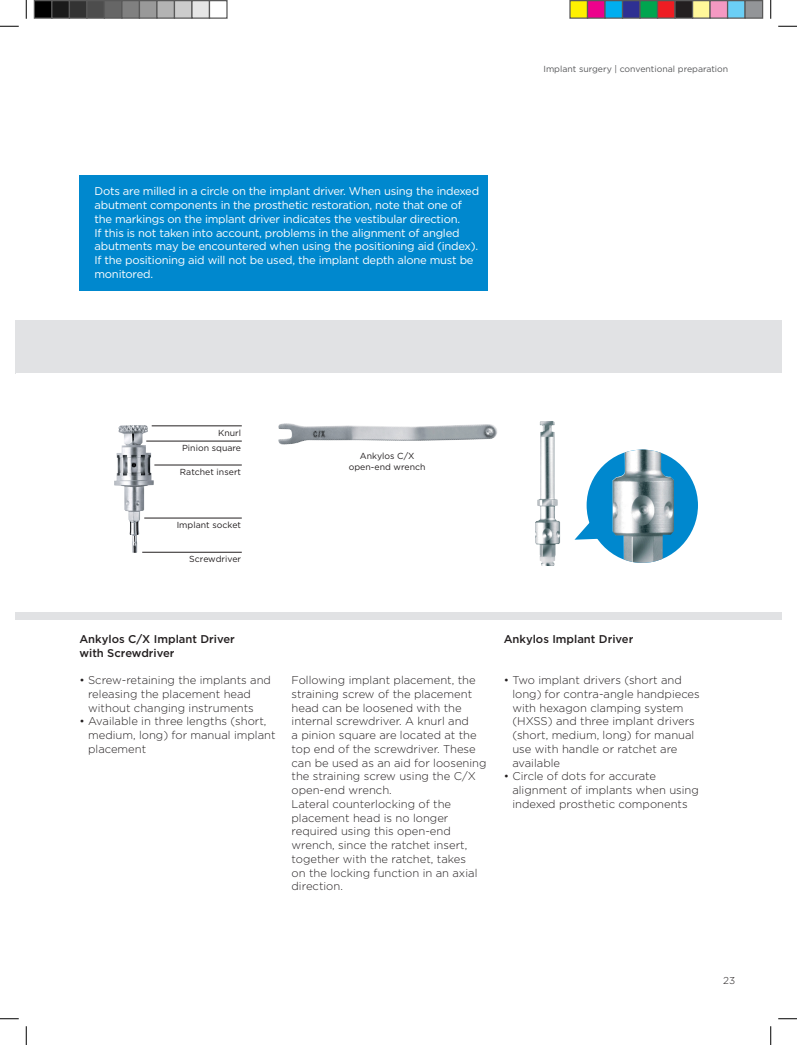
<style>
.page{position:relative;width:797px;height:1045px;background:#fff}
.page>*{position:absolute;margin:0;border:0;box-sizing:border-box;transform-origin:0 0}
.t1{font:300 11.25px/13.8px "Gotham";color:#231f20}
.t2{font:11.25px/13.8px "Gotham";letter-spacing:-.02em;color:#fff}
.t3{font:500 11.25px/13.8px "Gotham";color:#231f20}
.t4{font:300 10px "Gotham";color:#231f20}
.t5{font:8.75px/11.2px "Gotham";letter-spacing:.005em;color:#231f20;text-align:center}
.t6{font:8.75px "Gotham";color:#57585a}
</style>
<div class="page">
<div style="left:16px;top:612px;width:765px;height:7px;background:#e1e2e4"></div>
<div style="left:16px;top:320px;width:765px;height:53px;background:#e1e2e4"></div>
<div style="left:79px;top:175px;width:408px;height:115px;background:#0088ce"></div>
<div style="left:586px;top:449px;width:112px;height:114px;background:#0088ce;border-radius:50%"></div>
<img style="left:612px;top:449px;width:62px;height:114px">
<svg style="left:574px;top:522px;width:24px;height:18px"></svg>
<hr style="left:152px;top:425px;width:90px;height:1px;background:#231f20">
<hr style="left:142px;top:552px;width:100px;height:1px;background:#231f20">
<hr style="left:146px;top:441px;width:96px;height:1px;background:#231f20">
<hr style="left:154px;top:465px;width:88px;height:1px;background:#231f20">
<hr style="left:144px;top:518px;width:98px;height:1px;background:#231f20">
<img style="left:114px;top:425px;width:40px;height:128px">
<img style="left:278px;top:423px;width:219px;height:22px">
<img style="left:535px;top:421px;width:25px;height:145px">
<svg style="left:0;top:25px;width:19px;height:2px"></svg>
<svg style="left:778px;top:25px;width:19px;height:2px"></svg>
<svg style="left:0;top:1018px;width:19px;height:1px"></svg>
<svg style="left:778px;top:1018px;width:19px;height:1px"></svg>
<svg style="left:25px;top:0;width:2px;height:19px"></svg>
<svg style="left:25px;top:1026px;width:2px;height:19px"></svg>
<svg style="left:770px;top:0;width:1px;height:19px"></svg>
<svg style="left:770px;top:1026px;width:1px;height:19px"></svg>
<div style="left:34px;top:1px;width:18px;height:17px;background:#000"></div>
<div style="left:34px;top:0;width:18px;height:19px;border:1px solid #595959"></div>
<div style="left:52px;top:1px;width:17px;height:17px;background:#1a1a1a"></div>
<div style="left:51px;top:0;width:19px;height:19px;border:1px solid #595959"></div>
<div style="left:69px;top:1px;width:18px;height:17px;background:#333"></div>
<div style="left:69px;top:0;width:19px;height:19px;border:1px solid #595959"></div>
<div style="left:87px;top:1px;width:17px;height:17px;background:#4d4d4d"></div>
<div style="left:86px;top:0;width:19px;height:19px;border:1px solid #595959"></div>
<div style="left:104px;top:1px;width:18px;height:17px;background:#666"></div>
<div style="left:104px;top:0;width:18px;height:19px;border:1px solid #595959"></div>
<div style="left:122px;top:1px;width:17px;height:17px;background:#808080"></div>
<div style="left:121px;top:0;width:19px;height:19px;border:1px solid #595959"></div>
<div style="left:139px;top:1px;width:18px;height:17px;background:#999"></div>
<div style="left:139px;top:0;width:19px;height:19px;border:1px solid #595959"></div>
<div style="left:157px;top:1px;width:17px;height:17px;background:#b3b3b3"></div>
<div style="left:156px;top:0;width:19px;height:19px;border:1px solid #595959"></div>
<div style="left:174px;top:1px;width:18px;height:17px;background:#ccc"></div>
<div style="left:174px;top:0;width:18px;height:19px;border:1px solid #595959"></div>
<div style="left:192px;top:1px;width:17px;height:17px;background:#e6e6e6"></div>
<div style="left:191px;top:0;width:19px;height:19px;border:1px solid #595959"></div>
<div style="left:209px;top:0;width:19px;height:19px;border:1px solid #595959"></div>
<div style="left:570px;top:1px;width:17px;height:17px;background:#fff101"></div>
<div style="left:569px;top:0;width:19px;height:19px;border:1px solid #595959"></div>
<div style="left:587px;top:1px;width:18px;height:17px;background:#ed028c"></div>
<div style="left:587px;top:0;width:18px;height:19px;border:1px solid #595959"></div>
<div style="left:605px;top:1px;width:17px;height:17px;background:#00aeef"></div>
<div style="left:604px;top:0;width:19px;height:19px;border:1px solid #595959"></div>
<div style="left:622px;top:1px;width:18px;height:17px;background:#2e3092"></div>
<div style="left:622px;top:0;width:18px;height:19px;border:1px solid #595959"></div>
<div style="left:640px;top:1px;width:17px;height:17px;background:#00a54f"></div>
<div style="left:639px;top:0;width:19px;height:19px;border:1px solid #595959"></div>
<div style="left:657px;top:1px;width:18px;height:17px;background:#ee1d23"></div>
<div style="left:657px;top:0;width:18px;height:19px;border:1px solid #595959"></div>
<div style="left:675px;top:1px;width:17px;height:17px;background:#231f20"></div>
<div style="left:674px;top:0;width:19px;height:19px;border:1px solid #595959"></div>
<div style="left:692px;top:1px;width:18px;height:17px;background:#fff79a"></div>
<div style="left:692px;top:0;width:18px;height:19px;border:1px solid #595959"></div>
<div style="left:710px;top:1px;width:17px;height:17px;background:#f499c2"></div>
<div style="left:709px;top:0;width:19px;height:19px;border:1px solid #595959"></div>
<div style="left:727px;top:1px;width:18px;height:17px;background:#6bcff6"></div>
<div style="left:727px;top:0;width:18px;height:19px;border:1px solid #595959"></div>
<div style="left:745px;top:1px;width:17px;height:17px;background:#939598"></div>
<div style="left:744px;top:0;width:19px;height:19px;border:1px solid #595959"></div>
<p class="t2" style="left:94px;top:184px;width:386px">Dots are milled in a circle on the implant driver. When using the indexed abutment components in the prosthetic restoration, note that one of the markings on the implant driver indicates the vestibular direction.<br>If this is not taken into account, problems in the alignment of angled abutments may be encountered when using the positioning aid (index).<br>If the positioning aid will not be used, the implant depth alone must be monitored.</p>
<p class="t6" style="left:543px;top:64px;width:186px">Implant surgery | conventional preparation</p>
<p class="t5" style="left:218px;top:427px;width:25px">Knurl</p>
<p class="t5" style="left:182px;top:442px;width:60px">Pinion square</p>
<p class="t5" style="left:180px;top:466px;width:63px">Ratchet insert</p>
<p class="t5" style="left:177px;top:519px;width:66px">Implant socket</p>
<p class="t5" style="left:189px;top:553px;width:53px">Screwdriver</p>
<p class="t5" style="left:349px;top:450px;width:78px">Ankylos C/X open-end wrench</p>
<p class="t3" style="left:79px;top:632px;width:157px">Ankylos C/X Implant Driver with Screwdriver</p>
<p class="t1" style="left:88px;top:673px;width:184px;text-indent:-9px">• Screw-retaining the implants and releasing the placement head without changing instruments</p>
<p class="t1" style="left:88px;top:714px;width:189px;text-indent:-9px">• Available in three lengths (short, medium, long) for manual implant placement</p>
<p class="t1" style="left:291px;top:673px;width:197px">Following implant placement, the straining screw of the placement head can be loosened with the internal screwdriver. A knurl and<br>a pinion square are located at the top end of the screwdriver. These can be used as an aid for loosening the straining screw using the C/X open-end wrench.<br>Lateral counterlocking of the placement head is no longer required using this open-end wrench, since the ratchet insert, together with the ratchet, takes<br>on the locking function in an axial direction.</p>
<p class="t3" style="left:503px;top:632px;width:131px">Ankylos Implant Driver</p>
<p class="t1" style="left:512px;top:673px;width:189px;text-indent:-9px">• Two implant drivers (short and long) for contra-angle handpieces with hexagon clamping system (HXSS) and three implant drivers (short, medium, long) for manual use with handle or ratchet are available</p>
<p class="t1" style="left:512px;top:769px;width:188px;text-indent:-9px">• Circle of dots for accurate alignment of implants when using indexed prosthetic components</p>
<p class="t4" style="left:723px;top:974px;width:13px">23</p>
</div>
